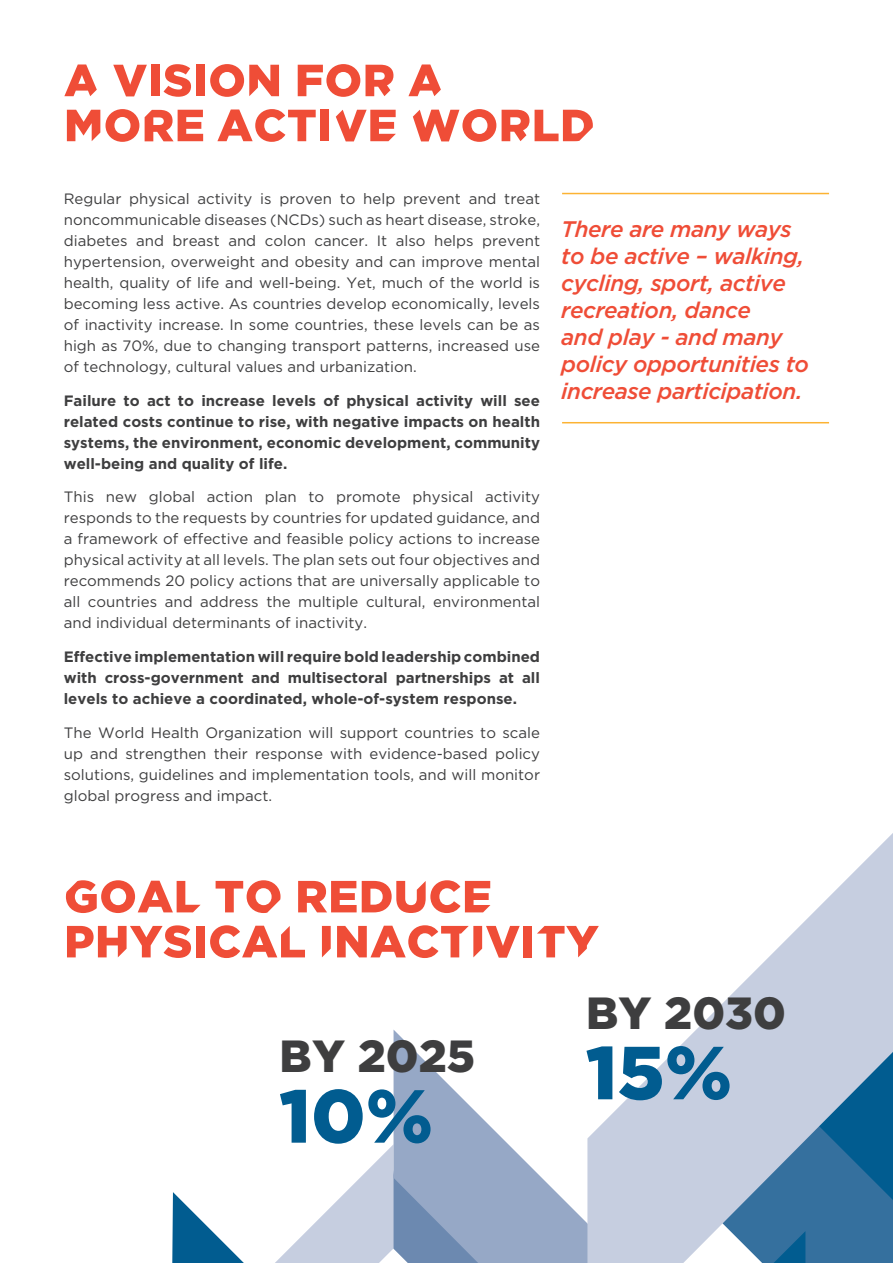
<style>
.page{position:relative;width:893px;height:1263px;background:#fff}
.page>*{position:absolute;margin:0;border:0;box-sizing:border-box;transform-origin:0 0}
.t1{font:900 75px "Gotham";color:#015c90}
.t2{font:900 45px "Gotham";color:#3e3e3f}
.t3{font:italic 500 22.5px/27px "Gotham";letter-spacing:-.02em;color:#ef4d37}
.t4{font:15px/21px "Gotham";color:#3e3e3f;text-align:justify}
.t5{font:700 15px/21px "Gotham";color:#3e3e3f;text-align:justify}
</style>
<div class="page">
<svg style="left:172px;top:1192px;width:72px;height:71px"></svg>
<svg style="left:275px;top:1144px;width:119px;height:119px"></svg>
<svg style="left:394px;top:1030px;width:193px;height:233px;fill:#96a8c6"></svg>
<svg style="left:587px;top:833px;width:306px;height:430px;fill:#c6cee0"></svg>
<svg style="left:707px;top:1108px;width:186px;height:155px;background:#608fb3"></svg>
<hr style="left:562px;top:193px;width:267px;height:1px;background:#fcb333">
<hr style="left:562px;top:422px;width:267px;height:1px;background:#fcb333">
<div style="left:320px;top:110px;width:9px;height:31px;background:#ef4d37"></div>
<svg style="left:217px;top:109px;width:99px;height:33px"></svg>
<svg style="left:164px;top:64px;width:27px;height:33px"></svg>
<div style="left:151px;top:65px;width:9px;height:31px;background:#ef4d37"></div>
<svg style="left:113px;top:65px;width:34px;height:31px"></svg>
<div style="left:196px;top:65px;width:9px;height:31px;background:#ef4d37"></div>
<svg style="left:298px;top:64px;width:95px;height:33px"></svg>
<svg style="left:535px;top:110px;width:58px;height:31px"></svg>
<svg style="left:502px;top:110px;width:27px;height:31px"></svg>
<svg style="left:413px;top:109px;width:83px;height:33px"></svg>
<svg style="left:336px;top:110px;width:60px;height:31px"></svg>
<svg style="left:145px;top:110px;width:58px;height:31px"></svg>
<svg style="left:67px;top:109px;width:72px;height:33px"></svg>
<svg style="left:64px;top:64px;width:33px;height:32px"></svg>
<svg style="left:210px;top:64px;width:69px;height:33px"></svg>
<svg style="left:408px;top:64px;width:33px;height:32px"></svg>
<svg style="left:66px;top:880px;width:135px;height:33px"></svg>
<svg style="left:216px;top:880px;width:65px;height:33px"></svg>
<svg style="left:298px;top:880px;width:192px;height:33px"></svg>
<svg style="left:67px;top:925px;width:124px;height:33px"></svg>
<div style="left:196px;top:926px;width:9px;height:31px;background:#ef4d37"></div>
<svg style="left:210px;top:925px;width:95px;height:33px"></svg>
<svg style="left:322px;top:926px;width:9px;height:31px"></svg>
<svg style="left:337px;top:925px;width:183px;height:33px"></svg>
<div style="left:523px;top:926px;width:9px;height:31px;background:#ef4d37"></div>
<svg style="left:537px;top:926px;width:62px;height:31px"></svg>
<p class="t4" style="left:64px;top:188px;width:478px">Regular physical activity is proven to help prevent and treat noncommunicable diseases (NCDs) such as heart disease, stroke, diabetes and breast and colon cancer. It also helps prevent hypertension, overweight and obesity and can improve mental health, quality of life and well-being. Yet, much of the world is becoming less active. As countries develop economically, levels of inactivity increase. In some countries, these levels can be as high as 70%, due to changing transport patterns, increased use of technology, cultural values and urbanization.</p>
<p class="t5" style="left:64px;top:389px;width:478px">Failure to act to increase levels of physical activity will see related costs continue to rise, with negative impacts on health systems, the environment, economic development, community well-being and quality of life.</p>
<p class="t4" style="left:64px;top:486px;width:478px">This new global action plan to promote physical activity responds to the requests by countries for updated guidance, and a framework of effective and feasible policy actions to increase physical activity at all levels. The plan sets out four objectives and recommends 20 policy actions that are universally applicable to all countries and address the multiple cultural, environmental and individual determinants of inactivity.</p>
<p class="t5" style="left:64px;top:646px;width:478px">Effective implementation will require bold leadership combined with cross-government and multisectoral partnerships at all levels to achieve a coordinated, whole-of-system response.</p>
<p class="t4" style="left:64px;top:722px;width:478px">The World Health Organization will support countries to scale up and strengthen their response with evidence-based policy solutions, guidelines and implementation tools, and will monitor global progress and impact.</p>
<h3 class="t3" style="left:561px;top:215px;width:249px">There are many ways to be active – walking, cycling, sport, active recreation, dance<br>and play - and many policy opportunities to increase participation.</h3>
<h2 class="t2" style="left:280px;top:1030px;width:197px">BY 2025</h2>
<h1 class="t1" style="left:279px;top:1073px;width:155px">10%</h1>
<h2 class="t2" style="left:586px;top:987px;width:201px">BY 2030</h2>
<h1 class="t1" style="left:586px;top:1029px;width:148px">15%</h1>
</div>
